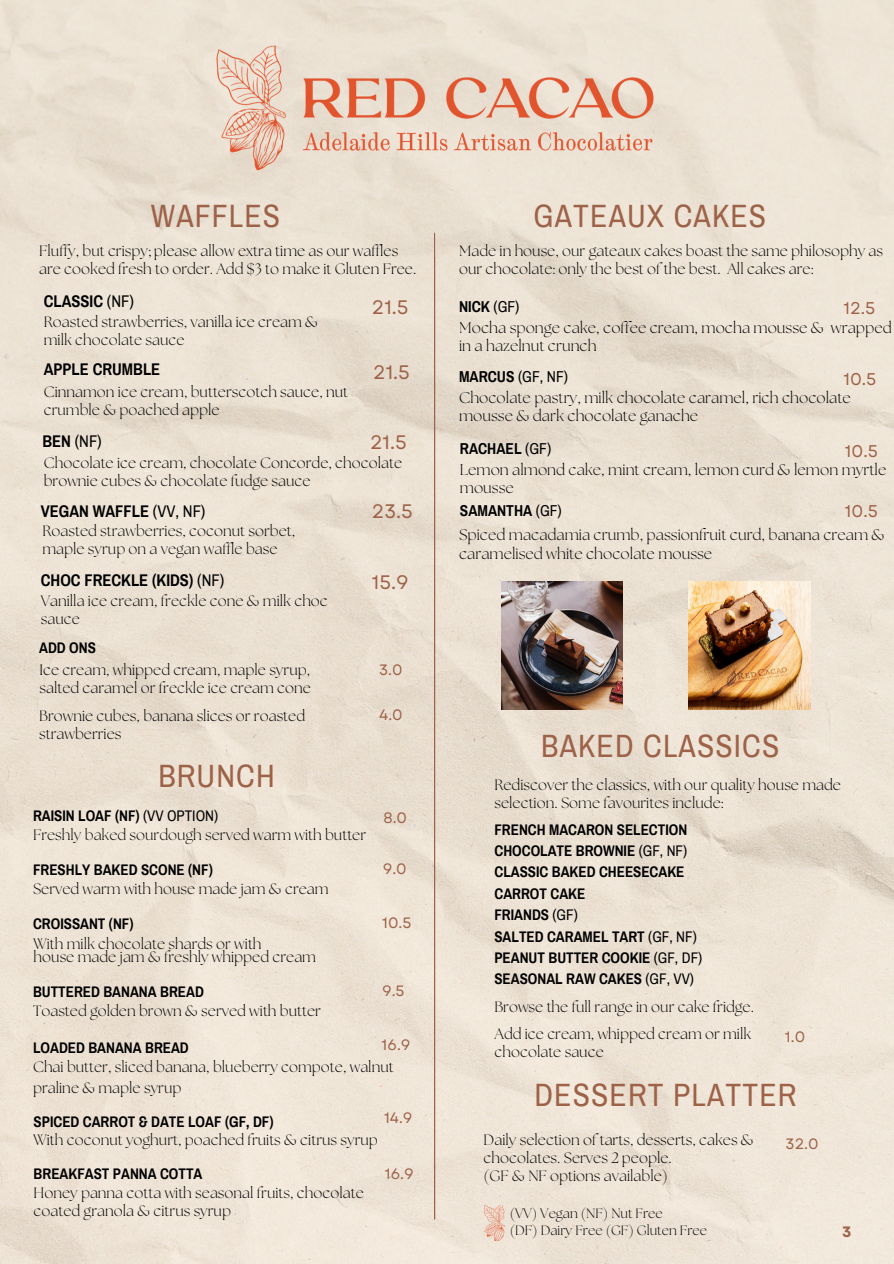
<style>
.page{position:relative;width:894px;height:1264px;background:#fff}
.page>*{position:absolute;margin:0;border:0;box-sizing:border-box;transform-origin:0 0}
.t1{font:31.5px "Archivo Narrow";letter-spacing:.035em;color:#9d6248}
.t2{font:19.5px "Garet";color:#9d6248}
.t3{font:16.95px "Garet";color:#9d6248}
.t4{font:700 16.5px "Archivo Narrow";color:#000}
.t5{font:16.5px "Archivo Narrow";color:#000}
.t6{font:300 15.45px/18.5px "The Seasons";color:#000}
.t7{font:700 15.45px "Archivo Narrow";color:#000}
.t8{font:15.45px "Archivo Narrow";color:#000}
.t9{font:300 15px/18px "The Seasons";color:#000}
.t10{font:700 15px "Archivo Narrow";color:#000}
.t11{font:15px "Garet";color:#9d6248}
.t12{font:700 15px "Garet";color:#9d6248}
.t13{font:300 13.5px "The Seasons";color:#000}
.s1{font-weight:400}
.s2{font-weight:700}
</style>
<div class="page">
<img style="left:0;top:0;width:893px;height:1263px">
<hr style="left:434px;top:233px;width:1px;height:985px;background:#9d6248">
<img style="left:501px;top:582px;width:121px;height:127px">
<img style="left:687px;top:582px;width:123px;height:127px">
<img style="left:207px;top:44px;width:454px;height:129px">
<img style="left:482px;top:1205px;width:24px;height:35px">
<p class="t1" style="left:151px;top:200px;width:131px">WAFFLES</p>
<p class="t9" style="left:39px;top:243px;width:378px">Fluffy, but crispy; please allow extra time as our waffles are cooked fresh to order. Add $3 to make it Gluten Free.</p>
<h1 class="t4" style="left:44px;top:292px;width:92px">CLASSIC <span class="s1">(NF)</span></h1>
<p class="t9" style="left:44px;top:313px;width:275px">Roasted strawberries, vanilla ice cream &amp;</p>
<h4 class="t9" style="left:44px;top:331px;width:142px">milk chocolate sauce</h4>
<p class="t4" style="left:44px;top:360px;width:118px">APPLE CRUMBLE</p>
<p class="t9" style="left:44px;top:384px;width:306px">Cinnamon ice cream, butterscotch sauce, nut crumble &amp; poached apple</p>
<p class="t2" style="left:372px;top:293px;width:38px">21.5</p>
<h1 class="t2" style="left:373px;top:358px;width:38px">21.5</h1>
<h5 class="t5" style="left:42px;top:432px;width:61px"><span class="s2">BEN</span> (NF)</h5>
<h5 class="t2" style="left:370px;top:428px;width:38px">21.5</h5>
<p class="t9" style="left:44px;top:455px;width:360px">Chocolate ice cream, chocolate Concorde, chocolate brownie cubes &amp; chocolate fudge sauce</p>
<p class="t4" style="left:41px;top:502px;width:166px">VEGAN WAFFLE <span class="s1">(VV, NF)</span></p>
<p class="t9" style="left:42px;top:523px;width:254px">Roasted strawberries, coconut sorbet, maple syrup on a vegan waffle base</p>
<p class="t4" style="left:41px;top:571px;width:185px">CHOC FRECKLE (KIDS) <span class="s1">(NF)</span></p>
<p class="t9" style="left:41px;top:593px;width:288px">Vanilla ice cream, freckle cone &amp; milk choc sauce</p>
<h2 class="t10" style="left:39px;top:639px;width:58px">ADD ONS</h2>
<h3 class="t9" style="left:39px;top:661px;width:273px">Ice cream, whipped cream, maple syrup, salted caramel or freckle ice cream cone</h3>
<h1 class="t2" style="left:372px;top:497px;width:42px">23.5</h1>
<p class="t2" style="left:372px;top:568px;width:38px">15.9</p>
<p class="t11" style="left:379px;top:658px;width:25px">3.0</p>
<h4 class="t9" style="left:39px;top:708px;width:267px">Brownie cubes, banana slices or roasted strawberries</h4>
<h2 class="t11" style="left:379px;top:704px;width:25px">4.0</h2>
<h2 class="t1" style="left:158px;top:759px;width:118px">BRUNCH</h2>
<h4 class="t10" style="left:33px;top:807px;width:187px">RAISIN LOAF (NF) <span class="s1">(VV OPTION)</span></h4>
<p class="t9" style="left:33px;top:827px;width:334px">Freshly baked sourdough served warm with butter</p>
<h1 class="t11" style="left:383px;top:806px;width:25px">8.0</h1>
<h5 class="t10" style="left:33px;top:861px;width:181px">FRESHLY BAKED SCONE (NF)</h5>
<h5 class="t9" style="left:33px;top:880px;width:297px">Served warm with house made jam &amp; cream</h5>
<h4 class="t11" style="left:383px;top:857px;width:25px">9.0</h4>
<h2 class="t10" style="left:33px;top:916px;width:102px">CROISSANT (NF)</h2>
<h4 class="t9" style="left:34px;top:936px;width:229px">With milk chocolate shards or with</h4>
<p class="t9" style="left:34px;top:949px;width:284px">house made jam &amp; freshly whipped cream</p>
<h2 class="t10" style="left:33px;top:984px;width:172px">BUTTERED BANANA BREAD</h2>
<h6 class="t9" style="left:33px;top:1002px;width:289px">Toasted golden brown &amp; served with butter</h6>
<p class="t11" style="left:382px;top:912px;width:31px">10.5</p>
<p class="t11" style="left:382px;top:980px;width:24px">9.5</p>
<h4 class="t11" style="left:381px;top:1033px;width:30px">16.9</h4>
<h5 class="t10" style="left:33px;top:1039px;width:157px">LOADED BANANA BREAD</h5>
<h5 class="t9" style="left:33px;top:1058px;width:362px;line-height:20.2px">Chai butter, sliced banana, blueberry compote, walnut praline &amp; maple syrup</h5>
<p class="t11" style="left:384px;top:1107px;width:30px">14.9</p>
<p class="t10" style="left:34px;top:1113px;width:241px">SPICED CARROT &amp; DATE LOAF (GF, DF)</p>
<p class="t9" style="left:34px;top:1132px;width:345px">With coconut yoghurt, poached fruits &amp; citrus syrup</p>
<p class="t10" style="left:34px;top:1166px;width:170px">BREAKFAST PANNA COTTA</p>
<p class="t9" style="left:34px;top:1185px;width:332px">Honey panna cotta with seasonal fruits, chocolate coated granola &amp; citrus syrup</p>
<h6 class="t11" style="left:385px;top:1162px;width:30px">16.9</h6>
<h6 class="t1" style="left:533px;top:200px;width:234px">GATEAUX CAKES</h6>
<p class="t9" style="left:459px;top:243px;width:425px">Made in house, our gateaux cakes boast the same philosophy as our chocolate: only the best of the best. All cakes are:</p>
<p class="t7" style="left:459px;top:298px;width:62px">NICK <span class="s1">(GF)</span></p>
<p class="t6" style="left:459px;top:319px;width:434px">Mocha sponge cake, coffee cream, mocha mousse &amp; wrapped in a hazelnut crunch</p>
<p class="t3" style="left:843px;top:296px;width:33px">12.5</p>
<p class="t8" style="left:459px;top:368px;width:110px"><span class="s2">MARCUS</span> (GF, NF)</p>
<h4 class="t3" style="left:843px;top:366px;width:34px">10.5</h4>
<p class="t6" style="left:459px;top:389px;width:393px">Chocolate pastry, milk chocolate caramel, rich chocolate mousse &amp; dark chocolate ganache</p>
<p class="t7" style="left:460px;top:440px;width:93px">RACHAEL <span class="s1">(GF)</span></p>
<p class="t6" style="left:460px;top:461px;width:428px">Lemon almond cake, mint cream, lemon curd &amp; lemon myrtle mousse</p>
<p class="t3" style="left:844px;top:439px;width:34px">10.5</p>
<p class="t7" style="left:460px;top:502px;width:103px">SAMANTHA <span class="s1">(GF)</span></p>
<p class="t3" style="left:844px;top:499px;width:34px">10.5</p>
<p class="t6" style="left:459px;top:527px;width:427px">Spiced macadamia crumb, passionfruit curd, banana cream &amp; caramelised white chocolate mousse</p>
<p class="t1" style="left:541px;top:729px;width:239px">BAKED CLASSICS</p>
<p class="t9" style="left:494px;top:777px;width:348px">Rediscover the classics, with our quality house made selection. Some favourites include:</p>
<p class="t10" style="left:494px;top:821px;width:194px">FRENCH MACARON SELECTION</p>
<h6 class="t10" style="left:494px;top:842px;width:194px">CHOCOLATE BROWNIE <span class="s1">(GF, NF)</span></h6>
<p class="t10" style="left:494px;top:864px;width:191px">CLASSIC BAKED CHEESECAKE</p>
<p class="t10" style="left:494px;top:885px;width:92px">CARROT CAKE</p>
<h6 class="t10" style="left:494px;top:907px;width:85px">FRIANDS <span class="s1">(GF)</span></h6>
<p class="t10" style="left:494px;top:928px;width:204px">SALTED CARAMEL TART <span class="s1">(GF, NF)</span></p>
<p class="t10" style="left:494px;top:949px;width:209px">PEANUT BUTTER COOKIE <span class="s1">(GF, DF)</span></p>
<h6 class="t10" style="left:494px;top:971px;width:201px">SEASONAL RAW CAKES <span class="s1">(GF, VV)</span></h6>
<h6 class="t9" style="left:494px;top:999px;width:261px">Browse the full range in our cake fridge.</h6>
<h5 class="t9" style="left:494px;top:1025px;width:258px">Add ice cream, whipped cream or milk chocolate sauce</h5>
<h5 class="t11" style="left:784px;top:1025px;width:22px">1.0</h5>
<p class="t1" style="left:534px;top:1078px;width:263px">DESSERT PLATTER</p>
<p class="t9" style="left:483px;top:1131px;width:271px">Daily selection of tarts, desserts, cakes &amp;</p>
<h1 class="t9" style="left:483px;top:1149px;width:190px">chocolates. Serves 2 people.</h1>
<p class="t9" style="left:483px;top:1167px;width:186px">(GF &amp; NF options available)</p>
<h4 class="t11" style="left:785px;top:1132px;width:35px">32.0</h4>
<p class="t13" style="left:509px;top:1207px;width:155px">(VV) Vegan (NF) Nut Free</p>
<p class="t13" style="left:509px;top:1224px;width:199px">(DF) Dairy Free (GF) Gluten Free</p>
<p class="t12" style="left:842px;top:1221px;width:11px">3</p>
</div>
